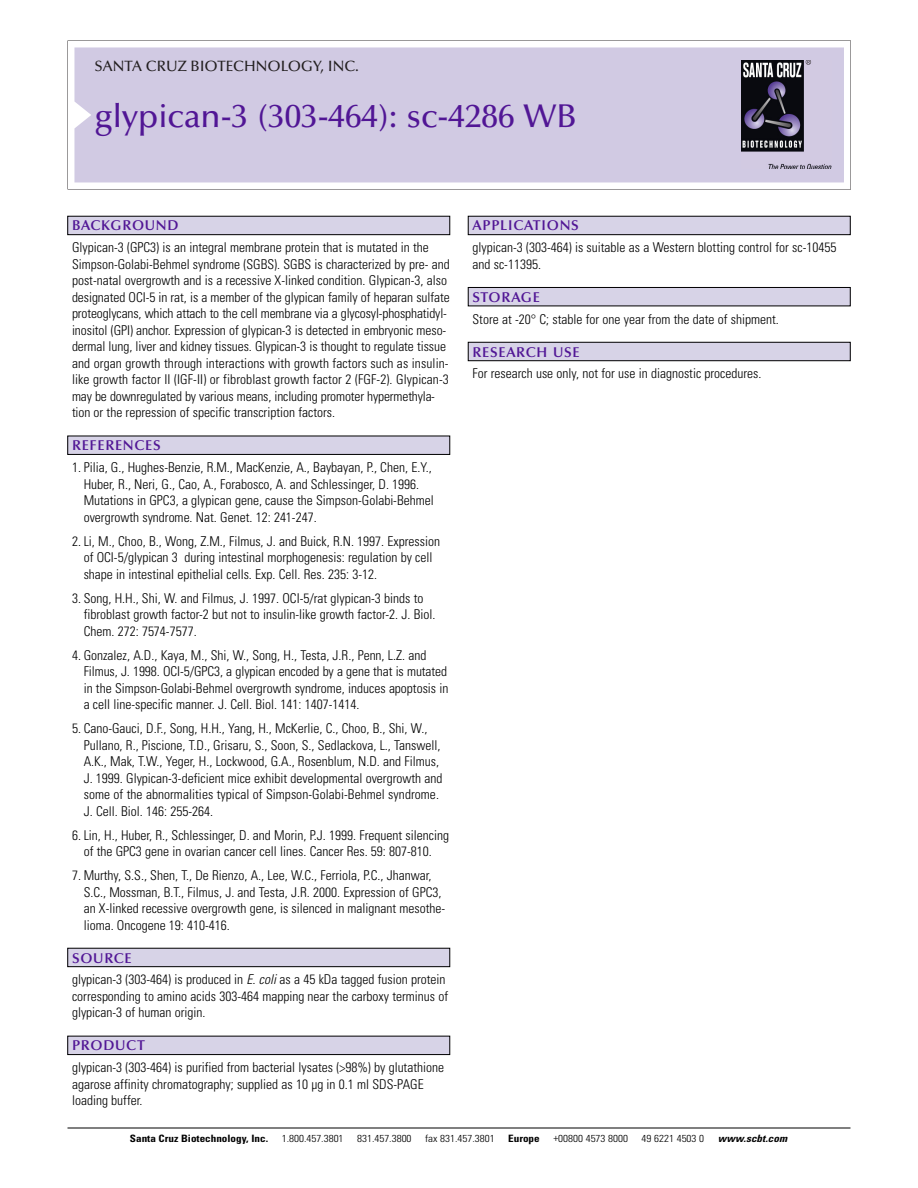
<style>
.page{position:relative;width:918px;height:1188px;background:#fff}
.page>*{position:absolute;margin:0;border:0;box-sizing:border-box;transform-origin:0 0}
.t1{font:500 33px "Optima";color:#511695}
.t2{font:500 15px "Optima";color:#231f20}
.t3{font:600 14.25px "Optima";letter-spacing:.05em;color:#511695}
.t4{font:300 condensed 13.5px/16.5px "Univers";color:#000}
.t5{font:300 condensed 10.2px "Univers";color:#000;scale:1.1 1}
.t6{font:700 condensed 10.2px "Univers";color:#000;scale:1.1 1}
.t7{font:italic 700 condensed 10.2px "Univers";letter-spacing:.005em;color:#000;scale:1.1 1}
.s1{font-style:italic}
</style>
<div class="page">
<div style="left:468px;top:342px;width:382px;height:19px;background:#d7d3e7"></div>
<div style="left:468px;top:342px;width:382px;height:19px;border:1px solid #000"></div>
<div style="left:68px;top:1036px;width:382px;height:19px;background:#d7d3e7"></div>
<div style="left:68px;top:1036px;width:382px;height:19px;border:1px solid #000"></div>
<div style="left:468px;top:216px;width:382px;height:19px;background:#d7d3e7"></div>
<div style="left:468px;top:216px;width:382px;height:19px;border:1px solid #000"></div>
<div style="left:468px;top:287px;width:382px;height:19px;background:#d7d3e7"></div>
<div style="left:468px;top:287px;width:382px;height:19px;border:1px solid #000"></div>
<svg style="left:68px;top:40px;width:783px;height:149px"></svg>
<div style="left:74px;top:47px;width:770px;height:135px;background:#d1cae3"></div>
<img style="left:741px;top:60px;width:90px;height:108px">
<hr style="left:68px;top:1128px;width:782px;height:1px;background:#000">
<div style="left:68px;top:216px;width:382px;height:19px;background:#d7d3e7"></div>
<div style="left:68px;top:216px;width:382px;height:19px;border:1px solid #000"></div>
<div style="left:68px;top:948px;width:382px;height:19px;background:#d7d3e7"></div>
<div style="left:68px;top:948px;width:382px;height:19px;border:1px solid #000"></div>
<div style="left:68px;top:436px;width:382px;height:18px;background:#d7d3e7"></div>
<div style="left:68px;top:436px;width:382px;height:19px;border:1px solid #000"></div>
<p class="t2" style="left:94px;top:61px;width:266px">SANTA CRUZ BIOTECHNOLOGY, INC.</p>
<h1 class="t1" style="left:94px;top:103px;width:484px">glypican-3 (303-464): sc-4286 WB</h1>
<p class="t3" style="left:72px;top:220px;width:108px">BACKGROUND</p>
<p class="t4" style="left:72px;top:240px;width:379px">Glypican-3 (GPC3) is an integral membrane protein that is mutated in the Simpson-Golabi-Behmel syndrome (SGBS). SGBS is characterized by pre- and post-natal overgrowth and is a recessive X-linked condition. Glypican-3, also designated OCI-5 in rat, is a member of the glypican family of heparan sulfate proteoglycans, which attach to the cell membrane via a glycosyl-phosphatidyl&shy;inositol (GPI) anchor. Expression of glypican-3 is detected in embryonic meso&shy;dermal lung, liver and kidney tissues. Glypican-3 is thought to regulate tissue and organ growth through interactions with growth factors such as insulin&shy;like growth factor II (IGF-II) or fibroblast growth factor 2 (FGF-2). Glypican-3 may be downregulated by various means, including promoter hypermethyla&shy;tion or the repression of specific transcription factors.</p>
<p class="t3" style="left:72px;top:440px;width:90px">REFERENCES</p>
<p class="t4" style="left:84px;top:460px;width:352px;text-indent:-12px">1. Pilia, G., Hughes-Benzie, R.M., MacKenzie, A., Baybayan, P., Chen, E.Y., Huber, R., Neri, G., Cao, A., Forabosco, A. and Schlessinger, D. 1996.<br>Mutations in GPC3, a glypican gene, cause the Simpson-Golabi-Behmel overgrowth syndrome. Nat. Genet. 12: 241-247.</p>
<p class="t4" style="left:84px;top:534px;width:358px;text-indent:-12px">2. Li, M., Choo, B., Wong, Z.M., Filmus, J. and Buick, R.N. 1997. Expression of OCI-5/glypican 3 during intestinal morphogenesis: regulation by cell shape in intestinal epithelial cells. Exp. Cell. Res. 235: 3-12.</p>
<p class="t4" style="left:84px;top:591px;width:353px;text-indent:-12px">3. Song, H.H., Shi, W. and Filmus, J. 1997. OCI-5/rat glypican-3 binds to fibroblast growth factor-2 but not to insulin-like growth factor-2. J. Biol.<br>Chem. 272: 7574-7577.</p>
<p class="t4" style="left:84px;top:648px;width:366px;text-indent:-12px">4. Gonzalez, A.D., Kaya, M., Shi, W., Song, H., Testa, J.R., Penn, L.Z. and Filmus, J. 1998. OCI-5/GPC3, a glypican encoded by a gene that is mutated in the Simpson-Golabi-Behmel overgrowth syndrome, induces apoptosis in a cell line-specific manner. J. Cell. Biol. 141: 1407-1414.</p>
<p class="t4" style="left:84px;top:721px;width:360px;text-indent:-12px">5. Cano-Gauci, D.F., Song, H.H., Yang, H., McKerlie, C., Choo, B., Shi, W., Pullano, R., Piscione, T.D., Grisaru, S., Soon, S., Sedlackova, L., Tanswell, A.K., Mak, T.W., Yeger, H., Lockwood, G.A., Rosenblum, N.D. and Filmus, J. 1999. Glypican-3-deficient mice exhibit developmental overgrowth and some of the abnormalities typical of Simpson-Golabi-Behmel syndrome.<br>J. Cell. Biol. 146: 255-264.</p>
<p class="t4" style="left:72px;top:828px;width:378px;text-align:center">6. Lin, H., Huber, R., Schlessinger, D. and Morin, P.J. 1999. Frequent silencing of the GPC3 gene in ovarian cancer cell lines. Cancer Res. 59: 807-810.</p>
<p class="t4" style="left:84px;top:868px;width:363px;text-indent:-12px">7. Murthy, S.S., Shen, T., De Rienzo, A., Lee, W.C., Ferriola, P.C., Jhanwar, S.C., Mossman, B.T., Filmus, J. and Testa, J.R. 2000. Expression of GPC3, an X-linked recessive overgrowth gene, is silenced in malignant mesothe&shy;lioma. Oncogene 19: 410-416.</p>
<p class="t3" style="left:72px;top:952px;width:61px">SOURCE</p>
<p class="t4" style="left:72px;top:973px;width:378px">glypican-3 (303-464) is produced in <span class="s1">E. coli</span> as a 45 kDa tagged fusion protein corresponding to amino acids 303-464 mapping near the carboxy terminus of glypican-3 of human origin.</p>
<p class="t3" style="left:72px;top:1040px;width:74px">PRODUCT</p>
<p class="t4" style="left:72px;top:1061px;width:374px">glypican-3 (303-464) is purified from bacterial lysates (&gt;98%) by glutathione agarose affinity chromatography; supplied as 10 µg in 0.1 ml SDS-PAGE loading buffer.</p>
<p class="t3" style="left:473px;top:220px;width:108px">APPLICATIONS</p>
<p class="t4" style="left:473px;top:240px;width:365px">glypican-3 (303-464) is suitable as a Western blotting control for sc-10455 and sc-11395.</p>
<p class="t3" style="left:473px;top:291px;width:69px">STORAGE</p>
<p class="t4" style="left:473px;top:312px;width:308px">Store at -20° C; stable for one year from the date of shipment.</p>
<p class="t3" style="left:473px;top:346px;width:109px">RESEARCH USE</p>
<p class="t4" style="left:473px;top:367px;width:290px">For research use only, not for use in diagnostic procedures.</p>
<p class="t6" style="left:130px;top:1135px;width:127px">Santa Cruz Biotechnology, Inc.</p>
<p class="t5" style="left:282px;top:1135px;width:58px">1.800.457.3801</p>
<p class="t5" style="left:357px;top:1135px;width:51px">831.457.3800</p>
<p class="t5" style="left:425px;top:1135px;width:65px">fax 831.457.3801</p>
<p class="t6" style="left:508px;top:1135px;width:30px">Europe</p>
<p class="t5" style="left:553px;top:1135px;width:69px">+00800 4573 8000</p>
<p class="t5" style="left:642px;top:1135px;width:58px">49 6221 4503 0</p>
<p class="t7" style="left:718px;top:1135px;width:64px">www.scbt.com</p>
</div>
